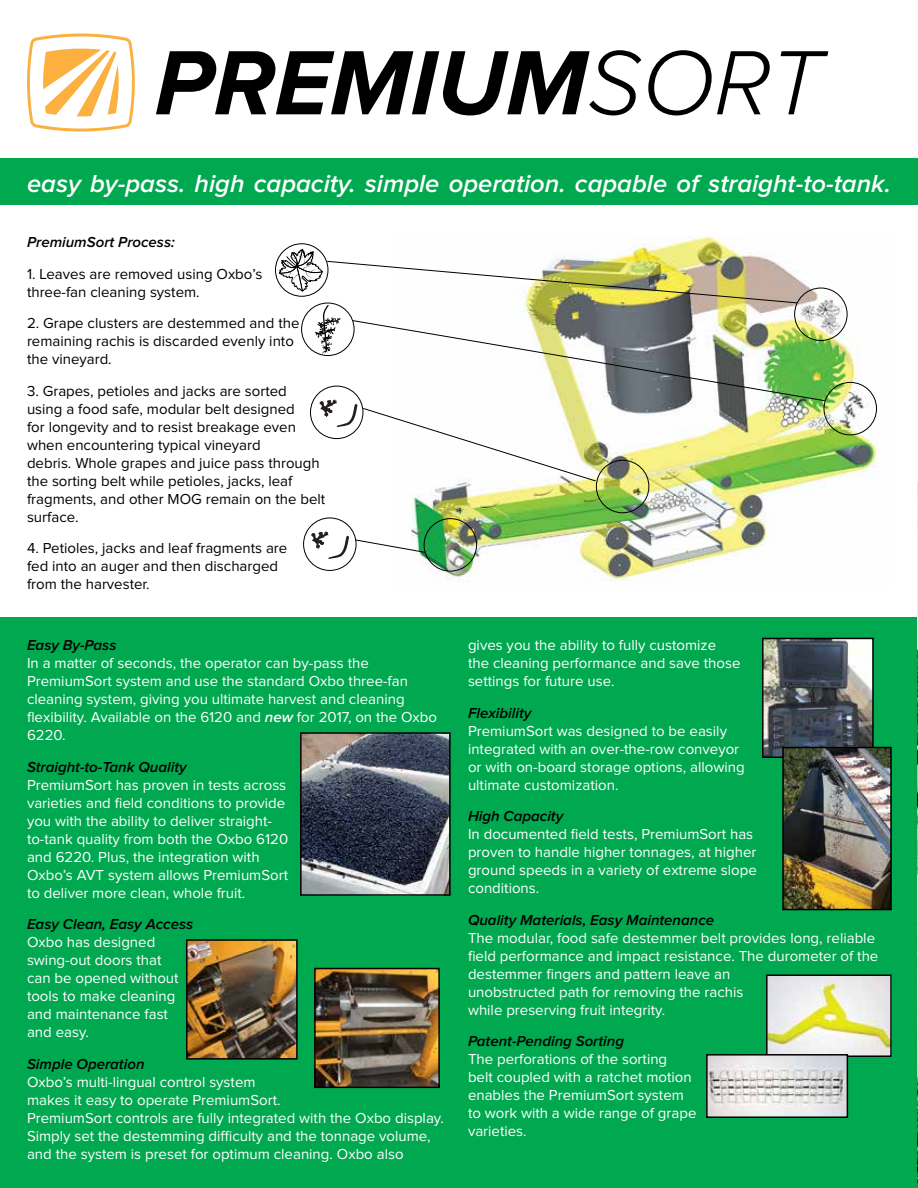
<style>
.page{position:relative;width:918px;height:1188px;background:#fff}
.page>*{position:absolute;margin:0;border:0;box-sizing:border-box;transform-origin:0 0}
.t1{font:italic 700 94.65px "Proxima Nova";color:#000}
.t2{font:italic 600 25.5px "Proxima Nova";color:#fff}
.t3{font:15px/18px "Proxima Nova";color:#fff}
.t4{font:15px/18px "Proxima Nova";color:#000}
.t5{font:italic 600 15px "Proxima Nova";color:#000}
.s1{font-weight:300}
.s2{font-weight:600;font-style:italic}
</style>
<div class="page">
<div style="left:0;top:617px;width:918px;height:571px;background:#00a850"></div>
<img style="left:917px;top:482px;width:1px;height:706px">
<div style="left:275px;top:244px;width:53px;height:52px;border:1px solid #000;border-radius:50%"></div>
<div style="left:303px;top:518px;width:53px;height:53px;border:1px solid #000;border-radius:50%"></div>
<div style="left:0;top:158px;width:918px;height:46px;background:#00a850"></div>
<img style="left:411px;top:236px;width:467px;height:346px">
<div style="left:824px;top:382px;width:53px;height:53px;border:1px solid #000;border-radius:50%"></div>
<svg style="left:311px;top:532px;width:38px;height:27px"></svg>
<div style="left:424px;top:518px;width:53px;height:53px;border:1px solid #000;border-radius:50%"></div>
<svg style="left:355px;top:540px;width:70px;height:13px"></svg>
<div style="left:596px;top:460px;width:53px;height:53px;border:1px solid #000;border-radius:50%"></div>
<img style="left:279px;top:249px;width:546px;height:232px">
<img style="left:769px;top:977px;width:120px;height:77px">
<div style="left:766px;top:974px;width:126px;height:83px;border:2px solid #000"></div>
<img style="left:709px;top:1057px;width:136px;height:58px">
<div style="left:706px;top:1054px;width:142px;height:64px;border:2px solid #000"></div>
<img style="left:317px;top:971px;width:120px;height:114px">
<div style="left:314px;top:968px;width:126px;height:120px;border:2px solid #000"></div>
<img style="left:189px;top:942px;width:106px;height:115px">
<div style="left:186px;top:939px;width:112px;height:121px;border:2px solid #000"></div>
<img style="left:303px;top:735px;width:145px;height:158px">
<div style="left:300px;top:732px;width:151px;height:164px;border:2px solid #000"></div>
<img style="left:765px;top:641px;width:106px;height:114px">
<div style="left:762px;top:638px;width:112px;height:120px;border:2px solid #000"></div>
<img style="left:785px;top:750px;width:104px;height:157px">
<div style="left:782px;top:747px;width:110px;height:163px;border:2px solid #000"></div>
<svg style="left:27px;top:33px;width:108px;height:99px"></svg>
<h1 class="t1" style="left:155px;top:40px;width:670px">PREMIUM<span class="s1">SORT</span></h1>
<h2 class="t2" style="left:27px;top:172px;width:865px">easy by-pass. high capacity. simple operation. capable of straight-to-tank.</h2>
<p class="t5" style="left:27px;top:236px;width:149px">PremiumSort Process:</p>
<p class="t4" style="left:27px;top:266px;width:237px">1. Leaves are removed using Oxbo’s three-fan cleaning system.</p>
<p class="t4" style="left:27px;top:315px;width:274px">2. Grape clusters are destemmed and the remaining rachis is discarded evenly into the vineyard.</p>
<p class="t4" style="left:27px;top:383px;width:300px">3. Grapes, petioles and jacks are sorted using a food safe, modular belt designed<br>for longevity and to resist breakage even when encountering typical vineyard<br>debris. Whole grapes and juice pass through the sorting belt while petioles, jacks, leaf fragments, and other MOG remain on the belt surface.</p>
<p class="t4" style="left:27px;top:540px;width:262px">4. Petioles, jacks and leaf fragments are fed into an auger and then discharged from the harvester.</p>
<p class="t5" style="left:27px;top:638px;width:91px">Easy By-Pass</p>
<p class="t3" style="left:27px;top:655px;width:412px">In a matter of seconds, the operator can by-pass the PremiumSort system and use the standard Oxbo three-fan cleaning system, giving you ultimate harvest and cleaning flexibility. Available on the 6120 and <span class="s2">new</span> for 2017, on the Oxbo 6220.</p>
<p class="t5" style="left:27px;top:760px;width:161px">Straight-to-Tank Quality</p>
<p class="t3" style="left:27px;top:776px;width:263px">PremiumSort has proven in tests across varieties and field conditions to provide you with the ability to deliver straight&shy;to-tank quality from both the Oxbo 6120 and 6220. Plus, the integration with Oxbo’s AVT system allows PremiumSort to deliver more clean, whole fruit.</p>
<p class="t5" style="left:27px;top:917px;width:168px">Easy Clean, Easy Access</p>
<p class="t3" style="left:27px;top:934px;width:153px">Oxbo has designed swing-out doors that can be opened without tools to make cleaning and maintenance fast and easy.</p>
<p class="t5" style="left:27px;top:1057px;width:119px">Simple Operation</p>
<p class="t3" style="left:27px;top:1073px;width:418px">Oxbo’s multi-lingual control system<br>makes it easy to operate PremiumSort.<br>PremiumSort controls are fully integrated with the Oxbo display.<br>Simply set the destemming difficulty and the tonnage volume, and the system is preset for optimum cleaning. Oxbo also</p>
<p class="t3" style="left:468px;top:637px;width:274px">gives you the ability to fully customize the cleaning performance and save those settings for future use.</p>
<p class="t5" style="left:468px;top:706px;width:65px">Flexibility</p>
<p class="t3" style="left:468px;top:722px;width:278px">PremiumSort was designed to be easily integrated with an over-the-row conveyor or with on-board storage options, allowing ultimate customization.</p>
<p class="t5" style="left:468px;top:809px;width:97px">High Capacity</p>
<p class="t3" style="left:468px;top:826px;width:290px">In documented field tests, PremiumSort has proven to handle higher tonnages, at higher ground speeds in a variety of extreme slope conditions.</p>
<p class="t5" style="left:468px;top:913px;width:248px">Quality Materials, Easy Maintenance</p>
<p class="t3" style="left:468px;top:929px;width:412px">The modular, food safe destemmer belt provides long, reliable field performance and impact resistance. The durometer of the destemmer fingers and pattern leave an<br>unobstructed path for removing the rachis<br>while preserving fruit integrity.</p>
<p class="t5" style="left:468px;top:1034px;width:158px">Patent-Pending Sorting</p>
<p class="t3" style="left:468px;top:1051px;width:230px">The perforations of the sorting<br>belt coupled with a ratchet motion enables the PremiumSort system to work with a wide range of grape varieties.</p>
</div>
